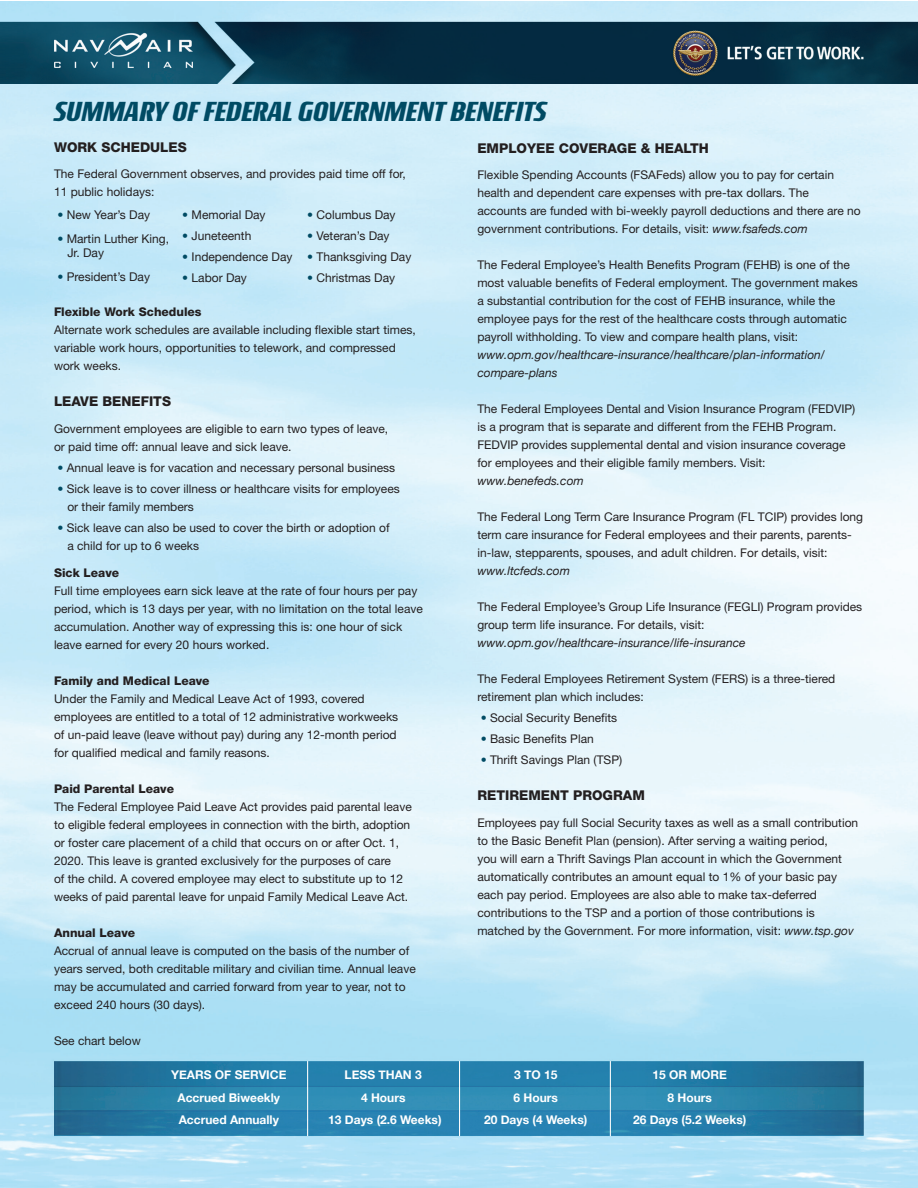
<style>
.page{position:relative;width:918px;height:1188px;background:#fff}
.page>*{position:absolute;margin:0;border:0;box-sizing:border-box;transform-origin:0 0}
.body_copy{font:italic 700 29.25px "Rogue Sans";color:#004b64}
.body_copy-2{font:800 13.5px "Helvetica Neue";color:#231f20}
.body_copy-3{font:12px/18px "Helvetica Neue";color:#231f20}
.t1{font:12px/14.4px "Helvetica Neue";color:#231f20}
.t2{font:700 12px/22.5px "Helvetica Neue";color:#fff;text-align:center}
.body_copy-4{font:800 12px "Helvetica Neue";color:#231f20}
.s1{font-style:italic}
.s2{color:#004b64}
</style>
<div class="page">
<img style="left:0;top:2px;width:918px;height:1186px">
<p class="body_copy" style="left:54px;top:94px;width:494px">SUMMARY OF FEDERAL GOVERNMENT BENEFITS</p>
<p class="body_copy-2" style="left:54px;top:139px;width:134px">WORK SCHEDULES</p>
<p class="body_copy-3" style="left:54px;top:165px;width:353px">The Federal Government observes, and provides paid time off for,<br>11 public holidays:</p>
<p class="body_copy-2" style="left:477px;top:140px;width:233px">EMPLOYEE COVERAGE &amp; HEALTH</p>
<p class="body_copy-3" style="left:477px;top:166px;width:385px">Flexible Spending Accounts (FSAFeds) allow you to pay for certain health and dependent care expenses with pre-tax dollars. The accounts are funded with bi-weekly payroll deductions and there are no government contributions. For details, visit: <span class="s1">www.fsafeds.com</span></p>
<p class="body_copy-3" style="left:477px;top:256px;width:382px">The Federal Employee’s Health Benefits Program (FEHB) is one of the most valuable benefits of Federal employment. The government makes a substantial contribution for the cost of FEHB insurance, while the employee pays for the rest of the healthcare costs through automatic payroll withholding. To view and compare health plans, visit: <span class="s1">www.opm.gov/healthcare-insurance/healthcare/plan-information/ compare-plans</span></p>
<p class="body_copy-3" style="left:477px;top:400px;width:380px">The Federal Employees Dental and Vision Insurance Program (FEDVIP) is a program that is separate and different from the FEHB Program.<br>FEDVIP provides supplemental dental and vision insurance coverage for employees and their eligible family members. Visit: <span class="s1">www.benefeds.com</span></p>
<p class="body_copy-3" style="left:477px;top:508px;width:387px">The Federal Long Term Care Insurance Program (FL TCIP) provides long term care insurance for Federal employees and their parents, parents&shy;in-law, stepparents, spouses, and adult children. For details, visit: <span class="s1">www.ltcfeds.com</span></p>
<p class="body_copy-3" style="left:477px;top:598px;width:386px">The Federal Employee’s Group Life Insurance (FEGLI) Program provides group term life insurance. For details, visit: <span class="s1">www.opm.gov/healthcare-insurance/life-insurance</span></p>
<p class="body_copy-3" style="left:477px;top:670px;width:360px">The Federal Employees Retirement System (FERS) is a three-tiered retirement plan which includes:</p>
<p class="body_copy-3" style="left:481px;top:709px;width:138px"><span class="s2">•</span> Social Security Benefits</p>
<p class="body_copy-3" style="left:481px;top:730px;width:115px"><span class="s2">•</span> Basic Benefits Plan</p>
<p class="body_copy-3" style="left:481px;top:751px;width:143px"><span class="s2">•</span> Thrift Savings Plan (TSP)</p>
<p class="body_copy-2" style="left:477px;top:788px;width:169px">RETIREMENT PROGRAM</p>
<p class="body_copy-3" style="left:477px;top:814px;width:382px">Employees pay full Social Security taxes as well as a small contribution to the Basic Benefit Plan (pension). After serving a waiting period,<br>you will earn a Thrift Savings Plan account in which the Government automatically contributes an amount equal to 1% of your basic pay each pay period. Employees are also able to make tax-deferred contributions to the TSP and a portion of those contributions is matched by the Government. For more information, visit: <span class="s1">www.tsp.gov</span></p>
<p class="t1" style="left:307px;top:208px;width:90px"><span class="s2">•</span> Columbus Day</p>
<p class="t1" style="left:307px;top:229px;width:84px"><span class="s2">•</span> Veteran’s Day</p>
<p class="t1" style="left:307px;top:250px;width:106px"><span class="s2">•</span> Thanksgiving Day</p>
<p class="t1" style="left:307px;top:271px;width:90px"><span class="s2">•</span> Christmas Day</p>
<p class="t1" style="left:57px;top:208px;width:94px"><span class="s2">•</span> New Year’s Day</p>
<p class="t1" style="left:67px;top:232px;width:103px;text-indent:-10px"><span class="s2">•</span> Martin Luther King,<br>Jr. Day</p>
<p class="t1" style="left:57px;top:270px;width:94px"><span class="s2">•</span> President’s Day</p>
<p class="t1" style="left:182px;top:208px;width:85px"><span class="s2">•</span> Memorial Day</p>
<p class="t1" style="left:182px;top:229px;width:71px"><span class="s2">•</span> Juneteenth</p>
<p class="t1" style="left:182px;top:250px;width:112px"><span class="s2">•</span> Independence Day</p>
<p class="t1" style="left:182px;top:271px;width:66px"><span class="s2">•</span> Labor Day</p>
<p class="body_copy-4" style="left:54px;top:305px;width:149px">Flexible Work Schedules</p>
<p class="body_copy-3" style="left:54px;top:321px;width:363px">Alternate work schedules are available including flexible start times, variable work hours, opportunities to telework, and compressed work weeks.</p>
<p class="body_copy-2" style="left:54px;top:393px;width:119px">LEAVE BENEFITS</p>
<p class="body_copy-3" style="left:54px;top:419px;width:336px">Government employees are eligible to earn two types of leave, or paid time off: annual leave and sick leave.</p>
<p class="body_copy-3" style="left:57px;top:458px;width:339px"><span class="s2">•</span> Annual leave is for vacation and necessary personal business</p>
<p class="body_copy-3" style="left:67px;top:479px;width:334px;text-indent:-10px"><span class="s2">•</span> Sick leave is to cover illness or healthcare visits for employees or their family members</p>
<p class="body_copy-3" style="left:67px;top:518px;width:324px;text-indent:-10px"><span class="s2">•</span> Sick leave can also be used to cover the birth or adoption of a child for up to 6 weeks</p>
<p class="body_copy-4" style="left:54px;top:565px;width:67px">Sick Leave</p>
<p class="body_copy-3" style="left:54px;top:581px;width:370px">Full time employees earn sick leave at the rate of four hours per pay period, which is 13 days per year, with no limitation on the total leave accumulation. Another way of expressing this is: one hour of sick leave earned for every 20 hours worked.</p>
<p class="body_copy-4" style="left:54px;top:673px;width:157px">Family and Medical Leave</p>
<p class="body_copy-3" style="left:54px;top:689px;width:346px">Under the Family and Medical Leave Act of 1993, covered employees are entitled to a total of 12 administrative workweeks of un-paid leave (leave without pay) during any 12-month period for qualified medical and family reasons.</p>
<p class="body_copy-4" style="left:54px;top:781px;width:122px">Paid Parental Leave</p>
<p class="body_copy-3" style="left:54px;top:797px;width:359px">The Federal Employee Paid Leave Act provides paid parental leave to eligible federal employees in connection with the birth, adoption or foster care placement of a child that occurs on or after Oct. 1, 2020. This leave is granted exclusively for the purposes of care<br>of the child. A covered employee may elect to substitute up to 12 weeks of paid parental leave for unpaid Family Medical Leave Act.</p>
<p class="body_copy-4" style="left:54px;top:925px;width:83px">Annual Leave</p>
<p class="body_copy-3" style="left:54px;top:941px;width:363px">Accrual of annual leave is computed on the basis of the number of years served, both creditable military and civilian time. Annual leave may be accumulated and carried forward from year to year, not to exceed 240 hours (30 days).</p>
<p class="body_copy-3" style="left:54px;top:1031px;width:88px">See chart below</p>
<p class="t2" style="left:171px;top:1064px;width:117px">YEARS OF SERVICE</p>
<p class="t2" style="left:178px;top:1087px;width:104px;text-align:left">Accrued Biweekly<br>Accrued Annually</p>
<p class="t2" style="left:328px;top:1064px;width:115px">LESS THAN 3<br>4 Hours<br>13 Days (2.6 Weeks)</p>
<p class="t2" style="left:514px;top:1064px;width:45px">3 TO 15</p>
<p class="t2" style="left:484px;top:1087px;width:105px">6 Hours<br>20 Days (4 Weeks)</p>
<p class="t2" style="left:633px;top:1064px;width:115px">15 OR MORE<br>8 Hours<br>26 Days (5.2 Weeks)</p>
</div>
